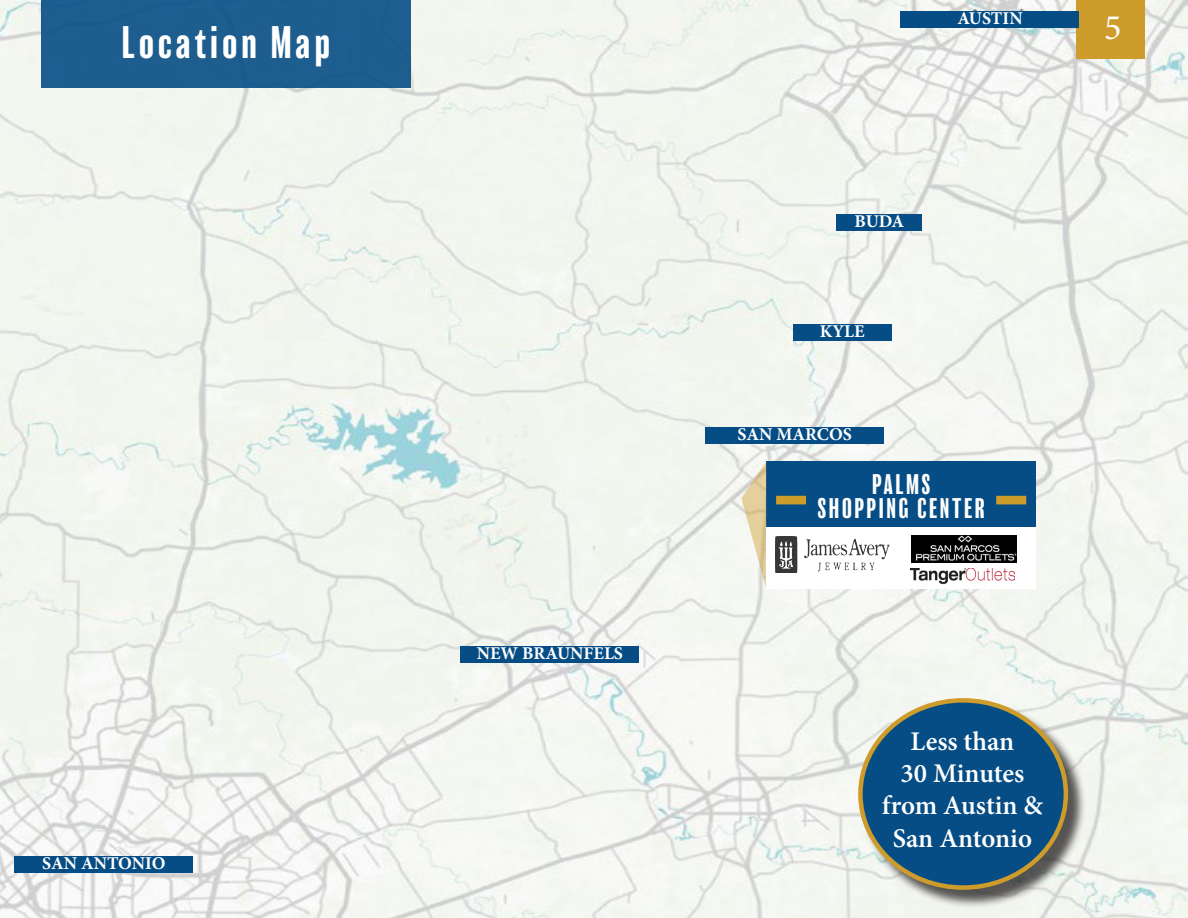
<style>
.page{position:relative;width:1188px;height:918px;background:#fff}
.page>*{position:absolute;margin:0;border:0;box-sizing:border-box;transform-origin:0 0}
.t1{font:condensed 42px "Balboa";letter-spacing:.1em;color:#fff}
.t2{font:36px "Minion Pro";color:#fff}
.t3{font:600 27px/32.4px "Minion Pro";letter-spacing:-.005em;color:#fff;text-align:center}
.t4{font:condensed 26.1px "Balboa";letter-spacing:.1em;color:#fff}
.t5{font:700 18px "Minion Pro";color:#fff}
</style>
<div class="page">
<img style="left:0;top:0;width:1188px;height:918px">
<div style="left:41px;top:0;width:369px;height:88px;background:#1e5e8f"></div>
<div style="left:766px;top:461px;width:270px;height:68px;background:#064d85"></div>
<div style="left:776px;top:496px;width:30px;height:8px;background:#ce9c2a"></div>
<div style="left:996px;top:496px;width:30px;height:8px;background:#ce9c2a"></div>
<svg style="left:741px;top:461px;width:25px;height:128px"></svg>
<div style="left:766px;top:528px;width:270px;height:61px;background:#fff"></div>
<img style="left:912px;top:536px;width:104px;height:26px">
<img style="left:776px;top:537px;width:114px;height:35px">
<img style="left:910px;top:568px;width:105px;height:17px">
<div style="left:1076px;top:0;width:69px;height:58px;background:#ce9c2a"></div>
<div style="left:860px;top:700px;width:227px;height:208px;background:#231f20;opacity:.75"></div>
<div style="left:860px;top:700px;width:206px;height:188px;background:#064d85;border-radius:50%"></div>
<div style="left:858px;top:698px;width:210px;height:192px;border:4px solid #ce9c2a;border-radius:50%"></div>
<div style="left:15px;top:856px;width:178px;height:17px;background:#064d85"></div>
<div style="left:901px;top:11px;width:178px;height:17px;background:#064d85"></div>
<div style="left:461px;top:646px;width:178px;height:17px;background:#064d85"></div>
<div style="left:706px;top:427px;width:178px;height:17px;background:#064d85"></div>
<div style="left:793px;top:324px;width:98px;height:17px;background:#064d85"></div>
<div style="left:837px;top:214px;width:85px;height:17px;background:#064d85"></div>
<p class="t1" style="left:122px;top:21px;width:209px">Location Map</p>
<p class="t5" style="left:42px;top:851px;width:125px">SAN ANTONIO</p>
<p class="t5" style="left:477px;top:641px;width:148px">NEW BRAUNFELS</p>
<p class="t5" style="left:957px;top:6px;width:67px">AUSTIN</p>
<p class="t5" style="left:855px;top:209px;width:51px">BUDA</p>
<p class="t5" style="left:820px;top:318px;width:46px">KYLE</p>
<p class="t5" style="left:737px;top:421px;width:116px">SAN MARCOS</p>
<p class="t4" style="left:872px;top:471px;width:60px">PALMS</p>
<p class="t4" style="left:818px;top:495px;width:168px">SHOPPING CENTER</p>
<p class="t2" style="left:1104px;top:3px;width:19px">5</p>
<p class="t3" style="left:882px;top:725px;width:162px">Less than<br>30 Minutes from Austin &amp;<br>San Antonio</p>
</div>
